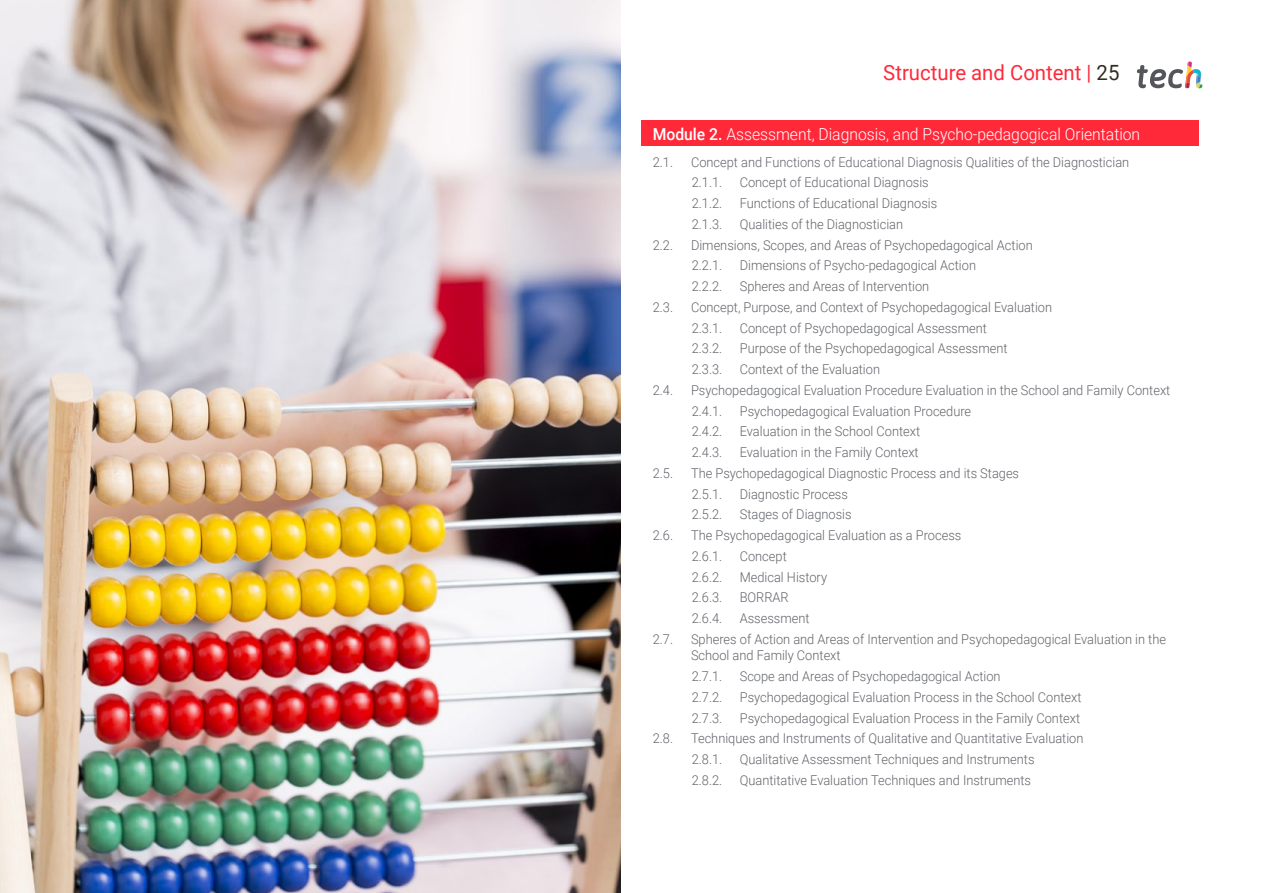
<style>
.page{position:relative;width:1263px;height:893px;background:#fff}
.page>*{position:absolute;margin:0;border:0;box-sizing:border-box;transform-origin:0 0}
.t1{font:21px "Roboto";color:#ff293a}
.t2{font:300 16.5px "Roboto";color:#fff;scale:.95 1}
.t3{font:300 13.5px/20.7px "Roboto";color:#61646a;scale:.95 1}
.s1{color:#312e20}
.s2{font-weight:500}
</style>
<div class="page">
<div style="left:642px;top:121px;width:557px;height:25px;background:#ff293a"></div>
<img style="left:0;top:0;width:621px;height:893px">
<svg style="left:1137px;top:62px;width:65px;height:27px"></svg>
<h1 class="t1" style="left:883px;top:57px;width:238px">Structure and Content | <span class="s1">25</span></h1>
<p class="t2" style="left:653px;top:122px;width:515px"><span class="s2">Module 2.</span> Assessment, Diagnosis, and Psycho-pedagogical Orientation</p>
<p class="t3" style="left:653px;top:151px;width:23px">2.1.</p>
<p class="t3" style="left:691px;top:151px;width:463px">Concept and Functions of Educational Diagnosis Qualities of the Diagnostician<br>2.1.1.</p>
<p class="t3" style="left:740px;top:172px;width:200px">Concept of Educational Diagnosis</p>
<p class="t3" style="left:692px;top:192px;width:34px">2.1.2.</p>
<p class="t3" style="left:740px;top:192px;width:209px">Functions of Educational Diagnosis</p>
<p class="t3" style="left:692px;top:213px;width:34px">2.1.3.</p>
<p class="t3" style="left:740px;top:213px;width:173px">Qualities of the Diagnostician</p>
<p class="t3" style="left:653px;top:234px;width:23px">2.2.</p>
<p class="t3" style="left:691px;top:234px;width:361px">Dimensions, Scopes, and Areas of Psychopedagogical Action<br>2.2.1.</p>
<p class="t3" style="left:740px;top:255px;width:250px">Dimensions of Psycho-pedagogical Action</p>
<p class="t3" style="left:692px;top:275px;width:34px">2.2.2.</p>
<p class="t3" style="left:740px;top:275px;width:201px">Spheres and Areas of Intervention</p>
<p class="t3" style="left:653px;top:296px;width:23px">2.3.</p>
<p class="t3" style="left:691px;top:296px;width:382px">Concept, Purpose, and Context of Psychopedagogical Evaluation<br>2.3.1.</p>
<p class="t3" style="left:740px;top:317px;width:262px">Concept of Psychopedagogical Assessment</p>
<p class="t3" style="left:692px;top:338px;width:34px">2.3.2.</p>
<p class="t3" style="left:740px;top:338px;width:283px">Purpose of the Psychopedagogical Assessment</p>
<p class="t3" style="left:692px;top:358px;width:34px">2.3.3.</p>
<p class="t3" style="left:740px;top:358px;width:149px">Context of the Evaluation</p>
<p class="t3" style="left:653px;top:379px;width:23px">2.4.</p>
<p class="t3" style="left:691px;top:379px;width:506px">Psychopedagogical Evaluation Procedure Evaluation in the School and Family Context<br>2.4.1.</p>
<p class="t3" style="left:740px;top:400px;width:245px">Psychopedagogical Evaluation Procedure</p>
<p class="t3" style="left:692px;top:421px;width:34px">2.4.2.</p>
<p class="t3" style="left:740px;top:421px;width:191px">Evaluation in the School Context</p>
<p class="t3" style="left:692px;top:441px;width:34px">2.4.3.</p>
<p class="t3" style="left:740px;top:441px;width:190px">Evaluation in the Family Context</p>
<p class="t3" style="left:653px;top:462px;width:23px">2.5.</p>
<p class="t3" style="left:691px;top:462px;width:347px">The Psychopedagogical Diagnostic Process and its Stages<br>2.5.1.</p>
<p class="t3" style="left:740px;top:483px;width:115px">Diagnostic Process</p>
<p class="t3" style="left:692px;top:504px;width:34px">2.5.2.</p>
<p class="t3" style="left:740px;top:504px;width:119px">Stages of Diagnosis</p>
<p class="t3" style="left:653px;top:524px;width:23px">2.6.</p>
<p class="t3" style="left:691px;top:524px;width:286px">The Psychopedagogical Evaluation as a Process<br>2.6.1.</p>
<p class="t3" style="left:740px;top:545px;width:51px">Concept</p>
<p class="t3" style="left:692px;top:566px;width:34px">2.6.2.</p>
<p class="t3" style="left:740px;top:566px;width:93px">Medical History</p>
<p class="t3" style="left:692px;top:587px;width:34px">2.6.3.</p>
<p class="t3" style="left:740px;top:587px;width:53px">BORRAR</p>
<p class="t3" style="left:692px;top:607px;width:34px">2.6.4.</p>
<p class="t3" style="left:740px;top:607px;width:75px">Assessment</p>
<p class="t3" style="left:653px;top:628px;width:23px">2.7.</p>
<p class="t3" style="left:691px;top:630px;width:501px;line-height:16.5px">Spheres of Action and Areas of Intervention and Psychopedagogical Evaluation in the<br>School and Family Context</p>
<p class="t3" style="left:692px;top:665px;width:34px">2.7.1.</p>
<p class="t3" style="left:740px;top:665px;width:276px">Scope and Areas of Psychopedagogical Action</p>
<p class="t3" style="left:692px;top:686px;width:34px">2.7.2.</p>
<p class="t3" style="left:740px;top:686px;width:361px">Psychopedagogical Evaluation Process in the School Context</p>
<p class="t3" style="left:692px;top:707px;width:34px">2.7.3.</p>
<p class="t3" style="left:740px;top:707px;width:360px">Psychopedagogical Evaluation Process in the Family Context</p>
<p class="t3" style="left:653px;top:728px;width:23px">2.8.</p>
<p class="t3" style="left:691px;top:728px;width:415px">Techniques and Instruments of Qualitative and Quantitative Evaluation<br>2.8.1.</p>
<p class="t3" style="left:740px;top:748px;width:312px">Qualitative Assessment Techniques and Instruments</p>
<p class="t3" style="left:692px;top:769px;width:34px">2.8.2.</p>
<p class="t3" style="left:740px;top:769px;width:308px">Quantitative Evaluation Techniques and Instruments</p>
</div>
